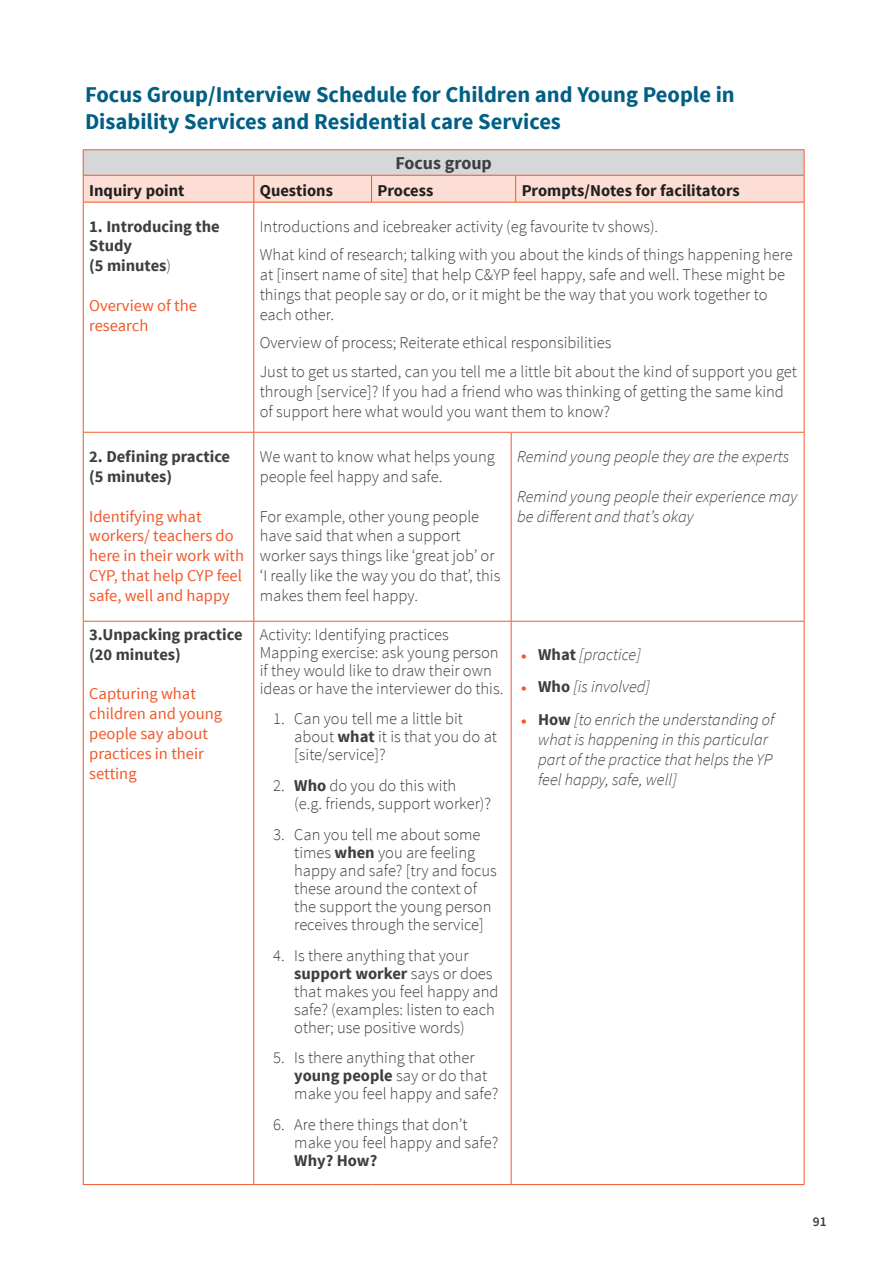
<style>
.page{position:relative;width:893px;height:1263px;background:#fff}
.page>*{position:absolute;margin:0;border:0;box-sizing:border-box;transform-origin:0 0}
.t1{font:700 22.5px/27px "Source Sans Pro";color:#005f85}
.t2{font:700 18px "Source Sans Pro";color:#3e3e3f}
.Numbvers{font:300 16.5px/18px "Source Sans Pro";color:#3e3e3f}
.t3{font:italic 300 16.5px/20px "Source Sans Pro";color:#3e3e3f}
.t4{font:16.5px/20px "Source Sans Pro";color:#f15929}
.t5{font:700 16.5px/20px "Source Sans Pro";color:#3e3e3f}
.t6{font:700 16.5px "Source Sans Pro";color:#231f20}
.t7{font:600 13.5px "Source Sans Pro";color:#3e3e3f}
.s1{font-weight:300}
.s2{font-weight:700}
.s3{color:#f15929}
.s4{font-weight:700;font-style:normal}
</style>
<div class="page">
<hr style="left:83px;top:202px;width:1px;height:230px;background:#f15929">
<hr style="left:253px;top:202px;width:1px;height:230px;background:#f15929">
<svg style="left:83px;top:149px;width:722px;height:54px;background:#e9d3cd"></svg>
<hr style="left:516px;top:202px;width:288px;height:1px;background:#f15929">
<hr style="left:804px;top:202px;width:1px;height:230px;background:#f15929">
<hr style="left:83px;top:432px;width:171px;height:1px;background:#f15929">
<hr style="left:83px;top:433px;width:1px;height:188px;background:#f15929">
<hr style="left:254px;top:432px;width:117px;height:1px;background:#f15929">
<hr style="left:253px;top:433px;width:1px;height:188px;background:#f15929">
<hr style="left:371px;top:432px;width:140px;height:1px;background:#f15929">
<hr style="left:511px;top:433px;width:1px;height:188px;background:#f15929">
<hr style="left:516px;top:432px;width:288px;height:1px;background:#f15929">
<hr style="left:804px;top:433px;width:1px;height:188px;background:#f15929">
<hr style="left:83px;top:621px;width:171px;height:1px;background:#f15929">
<hr style="left:83px;top:622px;width:1px;height:562px;background:#f15929">
<hr style="left:254px;top:621px;width:117px;height:1px;background:#f15929">
<hr style="left:253px;top:622px;width:1px;height:562px;background:#f15929">
<hr style="left:371px;top:621px;width:140px;height:1px;background:#f15929">
<hr style="left:511px;top:622px;width:1px;height:562px;background:#f15929">
<hr style="left:516px;top:621px;width:288px;height:1px;background:#f15929">
<hr style="left:804px;top:622px;width:1px;height:562px;background:#f15929">
<hr style="left:83px;top:1184px;width:171px;height:1px;background:#f15929">
<hr style="left:254px;top:1184px;width:117px;height:1px;background:#f15929">
<hr style="left:371px;top:1184px;width:140px;height:1px;background:#f15929">
<hr style="left:516px;top:1184px;width:288px;height:1px;background:#f15929">
<p class="t1" style="left:85px;top:82px;width:651px">Focus Group/Interview Schedule for Children and Young People in<br>Disability Services and Residential care Services</p>
<p class="t2" style="left:395px;top:152px;width:98px">Focus group</p>
<p class="t6" style="left:89px;top:180px;width:97px">Inquiry point</p>
<p class="t6" style="left:260px;top:180px;width:75px">Questions</p>
<p class="t6" style="left:377px;top:180px;width:57px">Process</p>
<p class="t6" style="left:522px;top:180px;width:220px">Prompts/Notes for facilitators</p>
<p class="t5" style="left:89px;top:217px;width:132px">1. Introducing the<br>Study</p>
<p class="t5" style="left:89px;top:257px;width:83px">(5 minutes<span class="s1">)</span></p>
<p class="t4" style="left:89px;top:296px;width:109px">Overview of the research</p>
<p class="Numbvers" style="left:260px;top:217px;width:400px">Introductions and icebreaker activity (eg favourite tv shows).</p>
<p class="Numbvers" style="left:260px;top:245px;width:534px;line-height:20px">What kind of research; talking with you about the kinds of things happening here at [insert name of site] that help C&amp;YP feel happy, safe and well. These might be things that people say or do, or it might be the way that you work together to each other.</p>
<p class="Numbvers" style="left:260px;top:334px;width:353px">Overview of process; Reiterate ethical responsibilities</p>
<p class="Numbvers" style="left:260px;top:361px;width:539px;line-height:20px">Just to get us started, can you tell me a little bit about the kind of support you get through [service]? If you had a friend who was thinking of getting the same kind of support here what would you want them to know?</p>
<p class="t5" style="left:89px;top:447px;width:142px">2. Defining practice</p>
<p class="t5" style="left:89px;top:467px;width:85px">(5 minutes)</p>
<p class="t4" style="left:89px;top:506px;width:156px">Identifying what workers/ teachers do here in their work with<br>CYP, that help CYP feel safe, well and happy</p>
<p class="t5" style="left:89px;top:625px;width:155px">3.Unpacking practice (20 minutes)</p>
<p class="t4" style="left:89px;top:684px;width:134px">Capturing what children and young people say about practices in their setting</p>
<p class="Numbvers" style="left:260px;top:446px;width:237px;line-height:20px">We want to know what helps young people feel happy and safe.</p>
<p class="Numbvers" style="left:260px;top:506px;width:242px;line-height:20px">For example, other young people have said that when a support worker says things like ‘great job’ or ‘I really like the way you do that’, this makes them feel happy.</p>
<p class="Numbvers" style="left:260px;top:625px;width:191px">Activity: Identifying practices</p>
<p class="Numbvers" style="left:260px;top:643px;width:245px">Mapping exercise: ask young person if they would like to draw their own ideas or have the interviewer do this.</p>
<p class="Numbvers" style="left:294px;top:710px;width:204px;text-indent:-21px">1. Can you tell me a little bit about <span class="s2">what</span> it is that you do at [site/service]?</p>
<p class="Numbvers" style="left:294px;top:777px;width:198px;text-indent:-21px">2. <span class="s2">Who</span> do you do this with<br>(e.g. friends, support worker)?</p>
<p class="Numbvers" style="left:294px;top:825px;width:204px;text-indent:-21px">3. Can you tell me about some times <span class="s2">when</span> you are feeling happy and safe? [try and focus these around the context of the support the young person receives through the service]</p>
<p class="Numbvers" style="left:294px;top:946px;width:206px;text-indent:-21px">4. Is there anything that your <span class="s2">support worker</span> says or does that makes you feel happy and safe? (examples: listen to each other; use positive words)</p>
<p class="Numbvers" style="left:294px;top:1049px;width:206px;text-indent:-21px">5. Is there anything that other <span class="s2">young people</span> say or do that make you feel happy and safe?</p>
<p class="Numbvers" style="left:294px;top:1116px;width:206px;text-indent:-21px">6. Are there things that don’t make you feel happy and safe?<br><span class="s2">Why? How?</span></p>
<p class="t3" style="left:517px;top:446px;width:274px">Remind young people they are the experts</p>
<p class="t3" style="left:517px;top:486px;width:282px">Remind young people their experience may be different and that’s okay</p>
<p class="t3" style="left:521px;top:644px;width:121px"><span class="s3">•</span> <span class="s4">What</span> [practice]</p>
<p class="t3" style="left:521px;top:677px;width:130px"><span class="s3">•</span> <span class="s4">Who</span> [is involved]</p>
<p class="t3" style="left:538px;top:709px;width:238px;text-indent:-17px"><span class="s3">•</span> <span class="s4">How</span> [to enrich the understanding of what is happening in this particular part of the practice that helps the YP feel happy, safe, well]</p>
<p class="t7" style="left:813px;top:1212px;width:15px">91</p>
</div>
